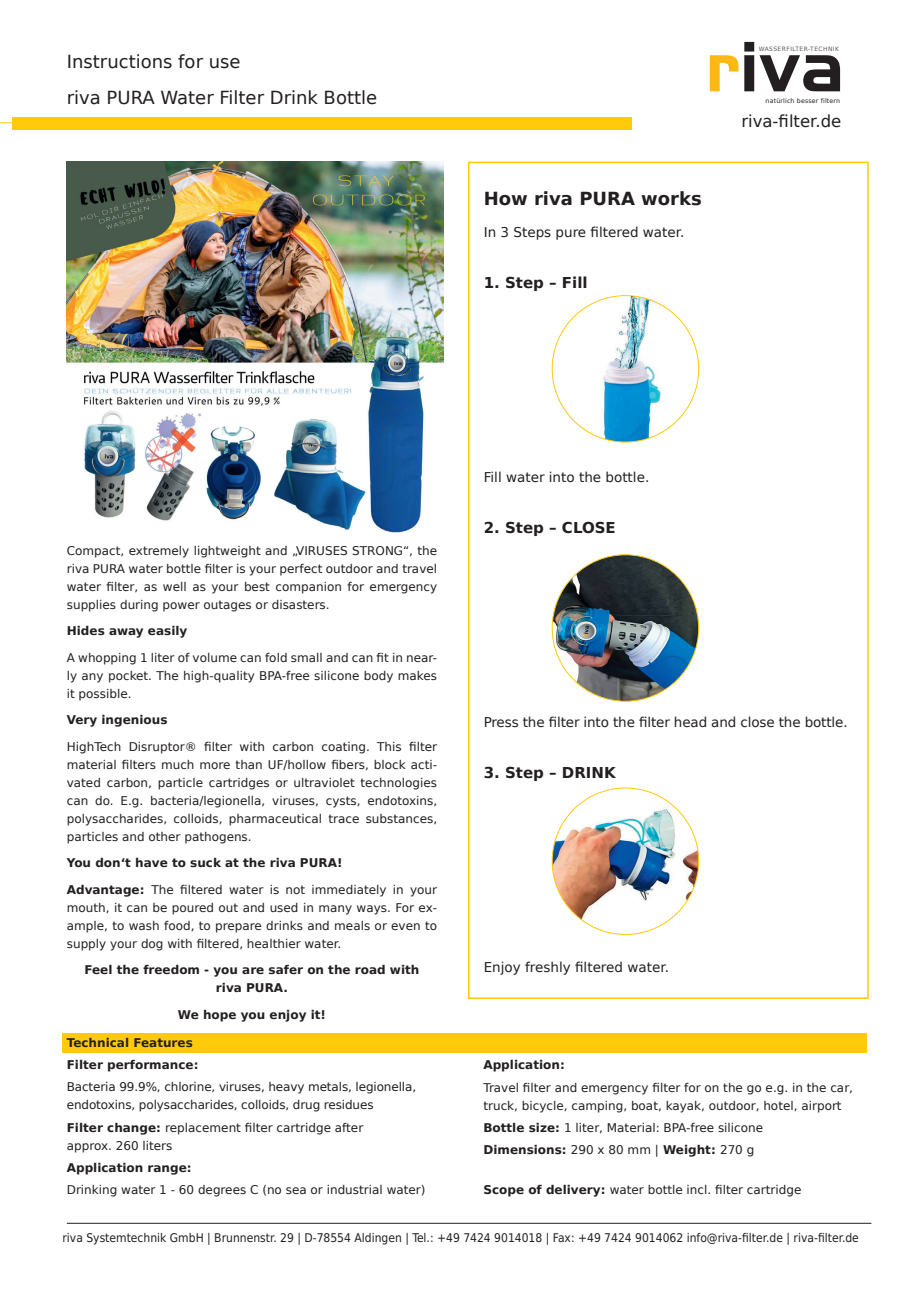
<style>
.page{position:relative;width:919px;height:1289px;background:#fff}
.page>*{position:absolute;margin:0;border:0;box-sizing:border-box;transform-origin:0 0}
.t1{font:18px/36px "DejaVu Sans";color:#231f20}
.t2{font:700 18px "DejaVu Sans";color:#231f20}
.t3{font:16.5px "DejaVu Sans";color:#231f20}
.t4{font:700 15px "DejaVu Sans";color:#231f20}
.t5{font:13.5px "DejaVu Sans";color:#231f20}
.t6{font:12px/18px "DejaVu Sans";color:#231f20}
.t7{font:700 12px/22.2px "DejaVu Sans";color:#231f20}
.t8{font:12px "DejaVu Sans Condensed";color:#231f20}
.t9{font:6.3px "DejaVu Sans";letter-spacing:.025em;color:#231f20}
.t10{font:5.85px "DejaVu Sans";letter-spacing:.085em;color:#57585a}
.s1{font-weight:700}
</style>
<div class="page">
<div style="left:63px;top:1033px;width:804px;height:19px;background:#feca0a"></div>
<div style="left:13px;top:118px;width:618px;height:12px;background:#feca0a"></div>
<svg style="left:709px;top:55px;width:29px;height:36px"></svg>
<svg style="left:744px;top:42px;width:96px;height:49px"></svg>
<hr style="left:0;top:122px;width:593px;height:1px;background:#feca0a">
<hr style="left:67px;top:1222px;width:804px;height:1px;background:#231f20">
<div style="left:468px;top:162px;width:400px;height:836px;border:2px solid #feca0a"></div>
<img style="left:552px;top:295px;width:146px;height:147px;border-radius:73px">
<img style="left:552px;top:788px;width:146px;height:146px;border-radius:73px">
<img style="left:552px;top:555px;width:146px;height:146px;border-radius:73px">
<img style="left:67px;top:162px;width:376px;height:371px">
<h1 class="t1" style="left:67px;top:43px;width:312px">Instructions for use<br>riva PURA Water Filter Drink Bottle</h1>
<h1 class="t2" style="left:483px;top:191px;width:219px">How riva PURA works</h1>
<p class="t5" style="left:483px;top:222px;width:202px">In 3 Steps pure filtered water.</p>
<p class="t4" style="left:483px;top:276px;width:105px">1. Step – Fill</p>
<p class="t10" style="left:758px;top:44px;width:82px">WASSERFILTER-TECHNIK</p>
<p class="t9" style="left:765px;top:95px;width:76px">natürlich besser filtern</p>
<h2 class="t3" style="left:741px;top:108px;width:101px">riva-filter.de</h2>
<p class="t6" style="left:67px;top:541px;width:372px;text-align:justify">Compact, extremely lightweight and „VIRUSES STRONG“, the riva PURA water bottle filter is your perfect outdoor and travel water filter, as well as your best companion for emergency supplies during power outages or disasters.</p>
<p class="t7" style="left:67px;top:620px;width:122px">Hides away easily</p>
<p class="t6" style="left:67px;top:648px;width:372px;text-align:justify">A whopping 1 liter of volume can fold small and can fit in near&shy;ly any pocket. The high-quality BPA-free silicone body makes it possible.</p>
<p class="t7" style="left:67px;top:710px;width:102px">Very ingenious</p>
<p class="t6" style="left:67px;top:737px;width:372px;text-align:justify">HighTech Disruptor® filter with carbon coating. This filter material filters much more than UF/hollow fibers, block acti&shy;vated carbon, particle cartridges or ultraviolet technologies can do. E.g. bacteria/legionella, viruses, cysts, endotoxins, polysaccharides, colloids, pharmaceutical trace substances, particles and other pathogens.</p>
<p class="t7" style="left:67px;top:853px;width:277px">You don‘t have to suck at the riva PURA!</p>
<p class="t6" style="left:67px;top:880px;width:372px;text-align:justify"><span class="s1">Advantage:</span> The filtered water is not immediately in your mouth, it can be poured out and used in many ways. For ex&shy;ample, to wash food, to prepare drinks and meals or even to supply your dog with filtered, healthier water.</p>
<p class="t7" style="left:84px;top:962px;width:336px;line-height:18px;text-align:center">Feel the freedom - you are safer on the road with riva PURA.</p>
<p class="t7" style="left:178px;top:1004px;width:149px">We hope you enjoy it!</p>
<p class="t7" style="left:67px;top:1032px;width:133px">Technical Features<br>Filter performance:</p>
<p class="t6" style="left:67px;top:1077px;width:351px">Bacteria 99.9%, chlorine, viruses, heavy metals, legionella, endotoxins, polysaccharides, colloids, drug residues</p>
<p class="t6" style="left:67px;top:1117px;width:298px"><span class="s1">Filter change:</span> replacement filter cartridge after approx. 260 liters</p>
<p class="t7" style="left:67px;top:1157px;width:126px">Application range:</p>
<p class="t6" style="left:67px;top:1180px;width:360px">Drinking water 1 - 60 degrees C (no sea or industrial water)</p>
<p class="t5" style="left:483px;top:466px;width:167px">Fill water into the bottle.</p>
<p class="t4" style="left:483px;top:521px;width:134px">2. Step – CLOSE</p>
<p class="t5" style="left:483px;top:711px;width:365px">Press the filter into the filter head and close the bottle.</p>
<p class="t4" style="left:483px;top:766px;width:133px">3. Step – DRINK</p>
<p class="t5" style="left:483px;top:956px;width:187px">Enjoy freshly filtered water.</p>
<p class="t7" style="left:483px;top:1054px;width:83px">Application:</p>
<p class="t6" style="left:483px;top:1077px;width:371px">Travel filter and emergency filter for on the go e.g. in the car, truck, bicycle, camping, boat, kayak, outdoor, hotel, airport</p>
<p class="t6" style="left:483px;top:1115px;width:281px;line-height:22.2px"><span class="s1">Bottle size:</span> 1 liter, Material: BPA-free silicone<br><span class="s1">Dimensions:</span> 290 x 80 mm | <span class="s1">Weight:</span> 270 g</p>
<p class="t6" style="left:483px;top:1180px;width:319px"><span class="s1">Scope of delivery:</span> water bottle incl. filter cartridge</p>
<p class="t8" style="left:63px;top:1227px;width:797px">riva Systemtechnik GmbH | Brunnenstr. 29 | D-78554 Aldingen | Tel.: +49 7424 9014018 | Fax: +49 7424 9014062 info@riva-filter.de | riva-filter.de</p>
</div>
